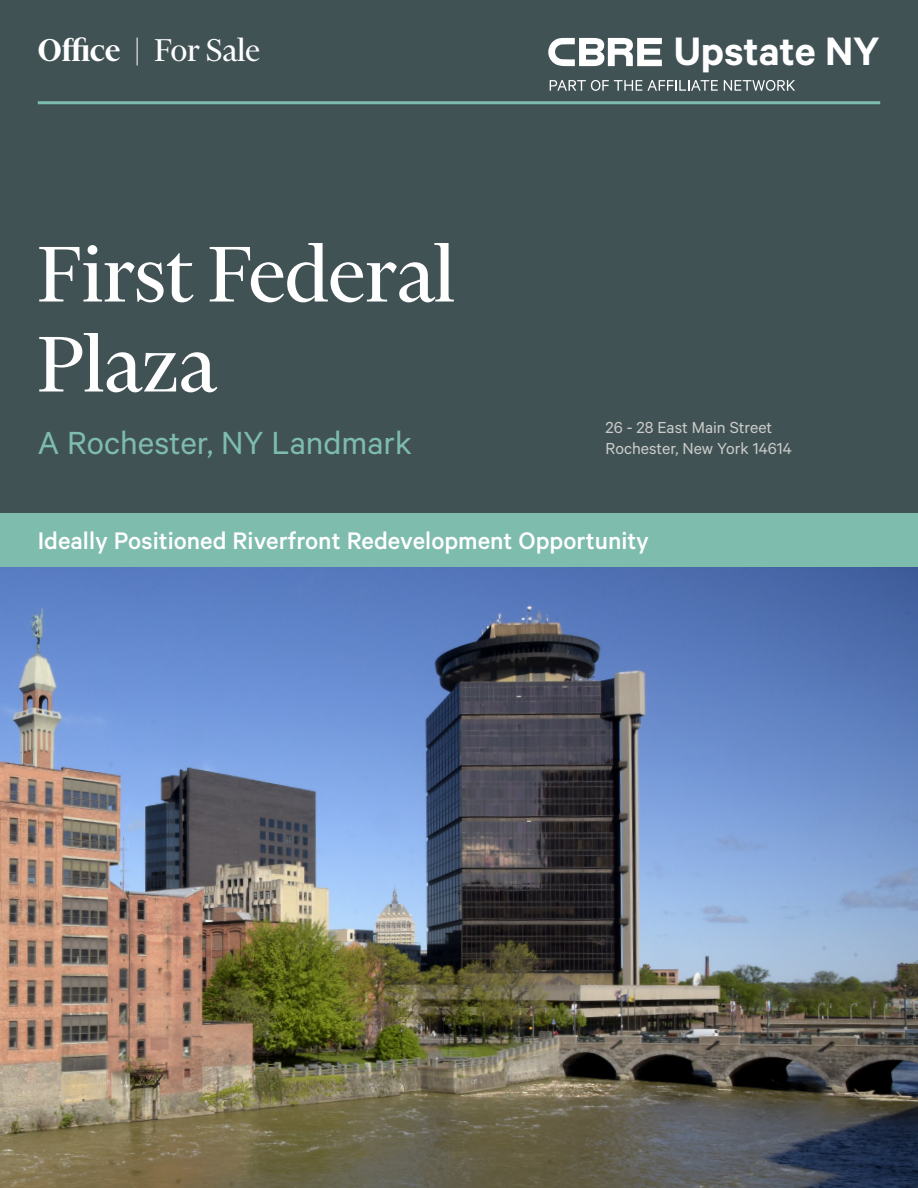
<style>
.page{position:relative;width:918px;height:1188px;background:#415255}
.page>*{position:absolute;margin:0;border:0;box-sizing:border-box;transform-origin:0 0}
.Heading_Large{font:90px/90px "Financier Display";color:#fff}
.t1{font:600 44.7px "Calibre";color:#fff}
.Subheading_Large{font:36px "Calibre";color:#7ebcad}
.t2{font:36px "Financier Display";color:#fff}
.t3{font:500 27px "Calibre";color:#fff}
.t4{font:18px "Calibre";color:#cbccca}
.s1{font-weight:600}
</style>
<div class="page">
<img style="left:0;top:567px;width:918px;height:621px">
<hr style="left:38px;top:101px;width:842px;height:3px;background:#7ebcad">
<div style="left:0;top:513px;width:918px;height:54px;background:#7ebcad"></div>
<svg style="left:548px;top:38px;width:114px;height:28px"></svg>
<svg style="left:724px;top:80px;width:71px;height:11px"></svg>
<svg style="left:550px;top:80px;width:168px;height:11px"></svg>
<p class="t2" style="left:38px;top:32px;width:224px"><span class="s1">Office</span> | For Sale</p>
<p class="Heading_Large" style="left:38px;top:229px;width:419px">First Federal<br>Plaza</p>
<p class="Subheading_Large" style="left:38px;top:422px;width:376px">A Rochester, NY Landmark</p>
<p class="t1" style="left:674px;top:25px;width:208px">Upstate NY</p>
<p class="t4" style="left:606px;top:417px;width:168px">26 - 28 East Main Street</p>
<p class="t4" style="left:606px;top:438px;width:188px">Rochester, New York 14614</p>
<p class="t3" style="left:38px;top:525px;width:613px">Ideally Positioned Riverfront Redevelopment Opportunity</p>
</div>
